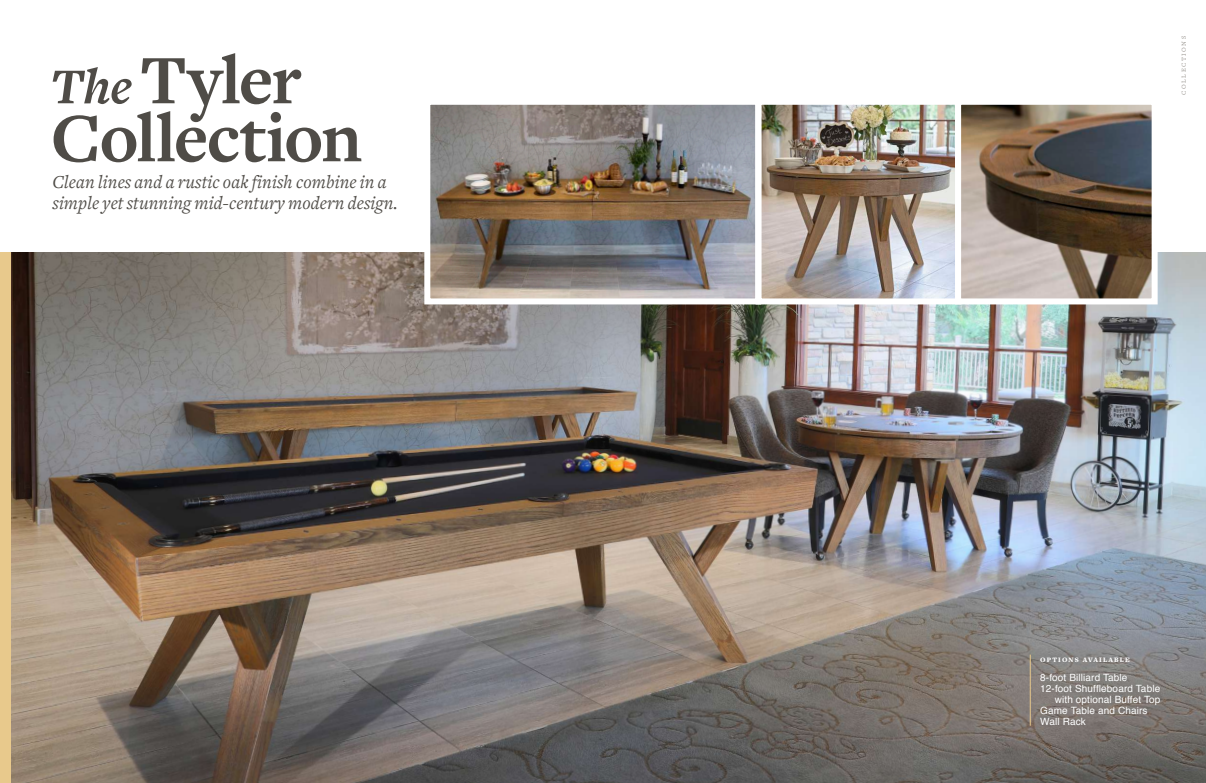
<style>
.page{position:relative;width:1206px;height:783px;background:#fff}
.page>*{position:absolute;margin:0;border:0;box-sizing:border-box;transform-origin:0 0}
.t1{font:700 72px/58px "Freight Text";letter-spacing:-.03em;color:#4f4c47}
.t2{font:italic 19px/21px "Freight Text";letter-spacing:.005em;color:#4f4c47}
.t3{font:10px "Helvetica";letter-spacing:.01em;color:#fff}
.t4{font:8.4px "Freight Text Light SC";letter-spacing:.19em;color:#827d76}
.t5{font:900 7px "Freight Text";letter-spacing:.165em;color:#fff}
.s1{font-style:italic;font-size:52px}
</style>
<div class="page">
<img style="left:11px;top:252px;width:1195px;height:531px">
<div style="left:0;top:252px;width:11px;height:531px;background:#e8c98c"></div>
<div style="left:1034px;top:651px;width:101px;height:17px;background:#040503;opacity:.15"></div>
<div style="left:1034px;top:667px;width:132px;height:64px;background:#040503;opacity:.15"></div>
<div style="left:1023px;top:649px;width:14px;height:82px;background:#040503;opacity:.15"></div>
<hr style="left:1030px;top:655px;width:1px;height:71px;background:#e8c98c">
<img style="left:421px;top:104px;width:332px;height:203px">
<img style="left:753px;top:104px;width:199px;height:203px">
<img style="left:952px;top:104px;width:209px;height:203px">
<h1 class="t1" style="left:50px;top:53px;width:313px"><span class="s1">The</span> Tyler<br>Collection</h1>
<h2 class="t2" style="left:52px;top:172px;width:347px">Clean lines and a rustic oak finish combine in a simple yet stunning mid-century modern design.</h2>
<p class="t4" style="left:1178px;top:95px;width:60px;rotate:-90deg">collections</p>
<p class="t5" style="left:1040px;top:655px;width:91px">OPTIONS AVAILABLE</p>
<p class="t3" style="left:1040px;top:669px;width:89px">8-foot Billiard Table</p>
<p class="t3" style="left:1040px;top:680px;width:121px">12-foot Shuffleboard Table</p>
<p class="t3" style="left:1055px;top:691px;width:107px">with optional Buffet Top</p>
<p class="t3" style="left:1040px;top:702px;width:109px">Game Table and Chairs</p>
<p class="t3" style="left:1040px;top:713px;width:47px">Wall Rack</p>
</div>
